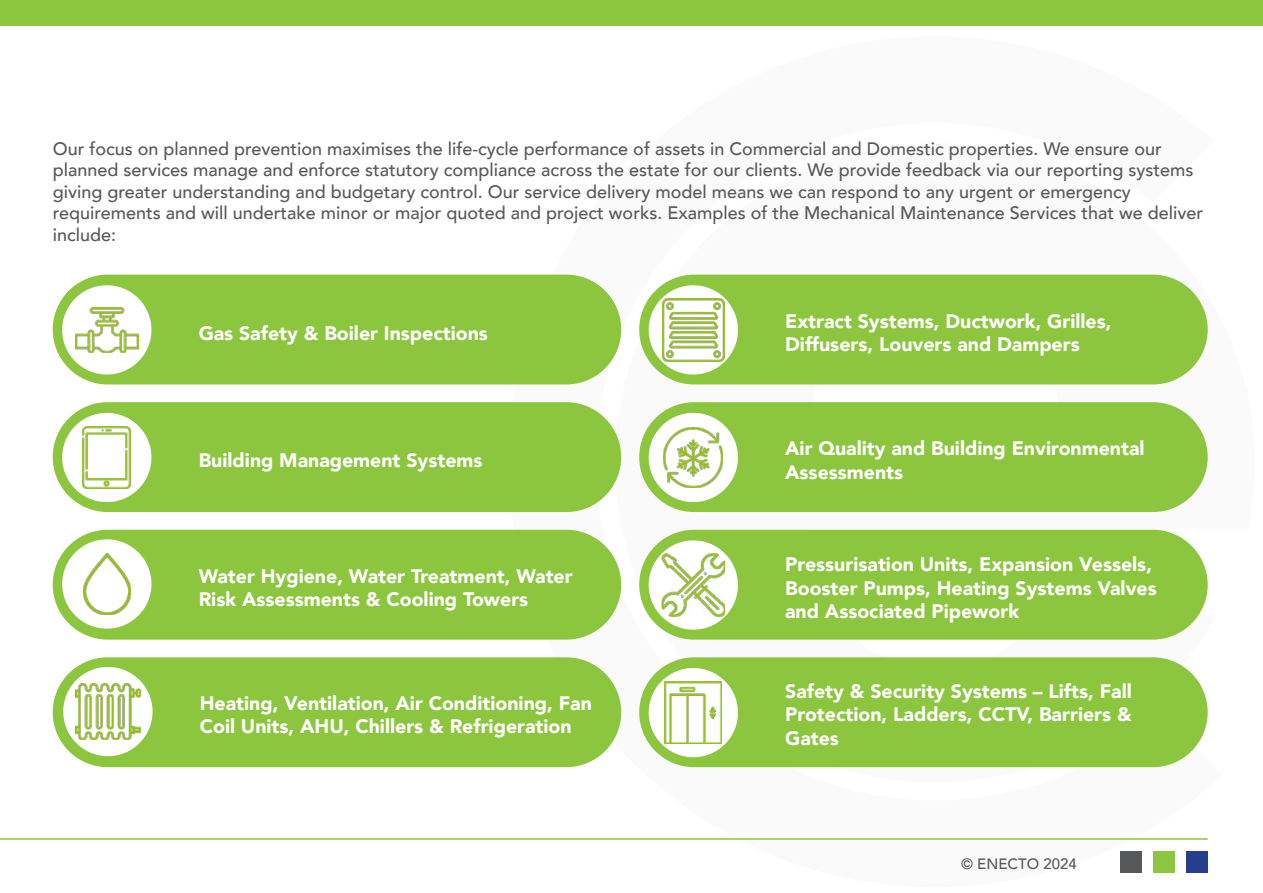
<style>
.page{position:relative;width:1263px;height:893px;background:#fff}
.page>*{position:absolute;margin:0;border:0;box-sizing:border-box;transform-origin:0 0}
.t1{font:900 19.5px/23.4px "Avenir";color:#fff}
.t2{font:500 18px/21.6px "Avenir";color:#57585a}
.t3{font:500 15px "Avenir";color:#57585a}
</style>
<div class="page">
<img style="left:494px;top:274px;width:714px;height:599px">
<div style="left:53px;top:275px;width:568px;height:109px;background:#8bc63e;border-radius:55px"></div>
<div style="left:639px;top:275px;width:569px;height:109px;background:#8bc63e;border-radius:55px"></div>
<div style="left:53px;top:530px;width:568px;height:110px;background:#8bc63e;border-radius:55px"></div>
<div style="left:639px;top:530px;width:569px;height:110px;background:#8bc63e;border-radius:55px"></div>
<div style="left:53px;top:402px;width:568px;height:110px;background:#8bc63e;border-radius:55px"></div>
<div style="left:639px;top:402px;width:569px;height:110px;background:#8bc63e;border-radius:55px"></div>
<div style="left:53px;top:657px;width:568px;height:110px;background:#8bc63e;border-radius:55px"></div>
<div style="left:639px;top:657px;width:569px;height:110px;background:#8bc63e;border-radius:55px"></div>
<div style="left:62px;top:285px;width:89px;height:90px;background:#fff;border-radius:50%"></div>
<img style="left:76px;top:307px;width:62px;height:45px">
<div style="left:649px;top:285px;width:89px;height:90px;background:#fff;border-radius:50%"></div>
<img style="left:662px;top:299px;width:62px;height:62px">
<div style="left:63px;top:667px;width:90px;height:89px;background:#fff;border-radius:50%"></div>
<img style="left:75px;top:683px;width:65px;height:57px">
<div style="left:649px;top:540px;width:89px;height:90px;background:#fff;border-radius:50%"></div>
<img style="left:661px;top:553px;width:64px;height:64px">
<div style="left:62px;top:413px;width:89px;height:89px;background:#fff;border-radius:50%"></div>
<img style="left:83px;top:426px;width:48px;height:63px">
<div style="left:649px;top:413px;width:89px;height:89px;background:#fff;border-radius:50%"></div>
<img style="left:664px;top:428px;width:59px;height:59px">
<div style="left:62px;top:539px;width:89px;height:90px;background:#fff;border-radius:50%"></div>
<img style="left:83px;top:554px;width:47px;height:60px">
<div style="left:649px;top:668px;width:89px;height:89px;background:#fff;border-radius:50%"></div>
<img style="left:665px;top:682px;width:57px;height:61px">
<hr style="left:0;top:838px;width:1208px;height:2px;background:#8bc63e">
<div style="left:0;top:0;width:1263px;height:26px;background:#8bc63e"></div>
<div style="left:1120px;top:852px;width:21px;height:21px;background:#57585a"></div>
<div style="left:1153px;top:852px;width:21px;height:21px;background:#8bc63e"></div>
<div style="left:1186px;top:852px;width:22px;height:21px;background:#253f8e"></div>
<p class="t2" style="left:53px;top:136px;width:1152px">Our focus on planned prevention maximises the life-cycle performance of assets in Commercial and Domestic properties. We ensure our planned services manage and enforce statutory compliance across the estate for our clients. We provide feedback via our reporting systems giving greater understanding and budgetary control. Our service delivery model means we can respond to any urgent or emergency requirements and will undertake minor or major quoted and project works. Examples of the Mechanical Maintenance Services that we deliver include:</p>
<p class="t1" style="left:199px;top:321px;width:291px">Gas Safety &amp; Boiler Inspections</p>
<p class="t1" style="left:785px;top:309px;width:328px">Extract Systems, Ductwork, Grilles,<br>Diffusers, Louvers and Dampers</p>
<p class="t1" style="left:199px;top:448px;width:285px">Building Management Systems</p>
<p class="t1" style="left:199px;top:564px;width:376px">Water Hygiene, Water Treatment, Water<br>Risk Assessments &amp; Cooling Towers</p>
<p class="t1" style="left:200px;top:691px;width:394px">Heating, Ventilation, Air Conditioning, Fan<br>Coil Units, AHU, Chillers &amp; Refrigeration</p>
<p class="t1" style="left:785px;top:436px;width:361px">Air Quality and Building Environmental<br>Assessments</p>
<p class="t1" style="left:785px;top:552px;width:373px">Pressurisation Units, Expansion Vessels,<br>Booster Pumps, Heating Systems Valves and Associated Pipework</p>
<p class="t1" style="left:785px;top:679px;width:348px;text-align:justify">Safety &amp; Security Systems – Lifts, Fall Protection, Ladders, CCTV, Barriers &amp; Gates</p>
<p class="t3" style="left:961px;top:851px;width:117px">© ENECTO 2024</p>
</div>
